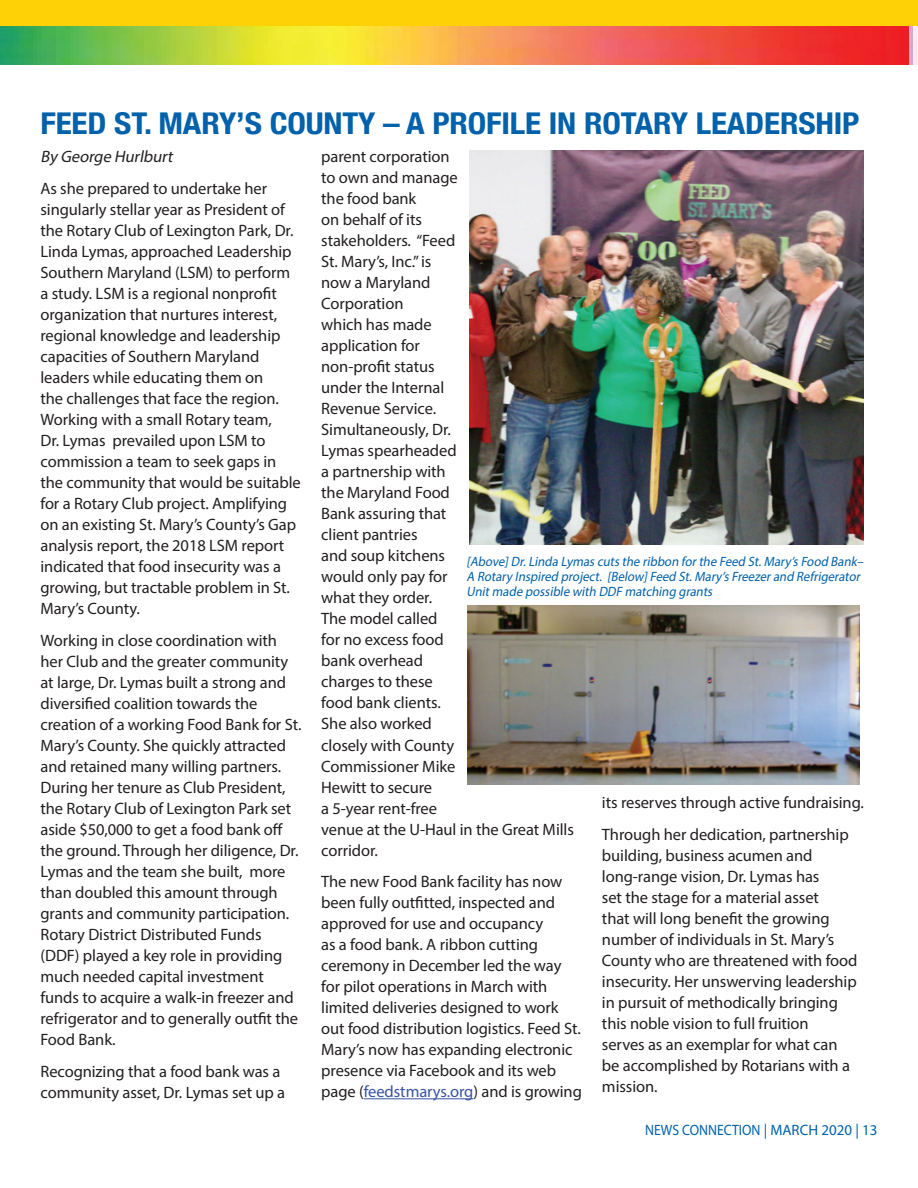
<style>
.page{position:relative;width:918px;height:1188px;background:#fff}
.page>*{position:absolute;margin:0;border:0;box-sizing:border-box;transform-origin:0 0}
.t1{font:700 condensed 30px "Helvetica Neue";letter-spacing:-.005em;color:#0161aa;scale:1.11 1}
.t2{font:16.5px/21px "Myriad Pro";letter-spacing:-.005em;color:#231f20}
.t3{font:italic 16.5px "Myriad Pro";color:#231f20}
.t4{font:15px "Myriad Pro";color:#0161aa;scale:.91 1}
.t5{font:italic 13.5px/15px "Myriad Pro";color:#0161aa;scale:.95 1}
.s1{color:#3853a3}
</style>
<div class="page">
<img style="left:0;top:25px;width:918px;height:40px">
<div style="left:0;top:0;width:918px;height:25px;background:#fed006"></div>
<hr style="left:364px;top:1098px;width:109px;height:1px;background:#3853a3">
<img style="left:469px;top:150px;width:395px;height:395px">
<img style="left:468px;top:606px;width:392px;height:179px">
<h1 class="t1" style="left:40px;top:98px;width:739px">FEED ST. MARY’S COUNTY – A PROFILE IN ROTARY LEADERSHIP</h1>
<p class="t3" style="left:40px;top:147px;width:137px">By George Hurlburt</p>
<p class="t2" style="left:40px;top:178px;width:262px">As she prepared to undertake her singularly stellar year as President of the Rotary Club of Lexington Park, Dr.<br>Linda Lymas, approached Leadership Southern Maryland (LSM) to perform a study. LSM is a regional nonprofit organization that nurtures interest, regional knowledge and leadership capacities of Southern Maryland leaders while educating them on<br>the challenges that face the region.<br>Working with a small Rotary team,<br>Dr. Lymas prevailed upon LSM to commission a team to seek gaps in the community that would be suitable for a Rotary Club project. Amplifying on an existing St. Mary’s County’s Gap analysis report, the 2018 LSM report indicated that food insecurity was a growing, but tractable problem in St.<br>Mary’s County.</p>
<p class="t2" style="left:40px;top:630px;width:262px">Working in close coordination with her Club and the greater community at large, Dr. Lymas built a strong and diversified coalition towards the creation of a working Food Bank for St.<br>Mary’s County. She quickly attracted and retained many willing partners.<br>During her tenure as Club President, the Rotary Club of Lexington Park set aside $50,000 to get a food bank off the ground. Through her diligence, Dr.<br>Lymas and the team she built, more than doubled this amount through grants and community participation.<br>Rotary District Distributed Funds (DDF) played a key role in providing much needed capital investment funds to acquire a walk-in freezer and refrigerator and to generally outfit the Food Bank.</p>
<p class="t2" style="left:40px;top:1061px;width:246px">Recognizing that a food bank was a community asset, Dr. Lymas set up a</p>
<p class="t2" style="left:321px;top:146px;width:254px">parent corporation<br>to own and manage<br>the food bank<br>on behalf of its<br>stakeholders. “Feed<br>St. Mary’s, Inc.” is<br>now a Maryland<br>Corporation<br>which has made<br>application for<br>non-profit status<br>under the Internal<br>Revenue Service.<br>Simultaneously, Dr.<br>Lymas spearheaded<br>a partnership with<br>the Maryland Food<br>Bank assuring that<br>client pantries<br>and soup kitchens<br>would only pay for<br>what they order.<br>The model called<br>for no excess food<br>bank overhead<br>charges to these<br>food bank clients.<br>She also worked<br>closely with County<br>Commissioner Mike<br>Hewitt to secure<br>a 5-year rent-free<br>venue at the U-Haul in the Great Mills corridor.</p>
<p class="t2" style="left:321px;top:871px;width:262px">The new Food Bank facility has now been fully outfitted, inspected and approved for use and occupancy<br>as a food bank. A ribbon cutting ceremony in December led the way for pilot operations in March with limited deliveries designed to work out food distribution logistics. Feed St.<br>Mary’s now has expanding electronic presence via Facebook and its web page (<span class="s1">feedstmarys.org</span>) and is growing</p>
<p class="t5" style="left:467px;top:554px;width:422px">[Above]Dr.Linda Lymascutsthe ribbon forthe Feed St.Mary’sFood Bank–<br>A Rotary Inspired project. [Below]Feed St.Mary’sFreezerand Refrigerator<br>Unitmade possible with DDF matching grants</p>
<p class="t2" style="left:602px;top:786px;width:264px;line-height:31.8px">its reserves through active fundraising.<br>Through her dedication, partnership</p>
<p class="t2" style="left:602px;top:844px;width:257px">building, business acumen and long-range vision, Dr. Lymas has<br>set the stage for a material asset<br>that will long benefit the growing number of individuals in St. Mary’s<br>County who are threatened with food insecurity. Her unswerving leadership in pursuit of methodically bringing this noble vision to full fruition<br>serves as an exemplar for what can be accomplished by Rotarians with a mission.</p>
<p class="t4" style="left:645px;top:1121px;width:257px">NEWS CONNECTION | MARCH 2020 | 13</p>
</div>
